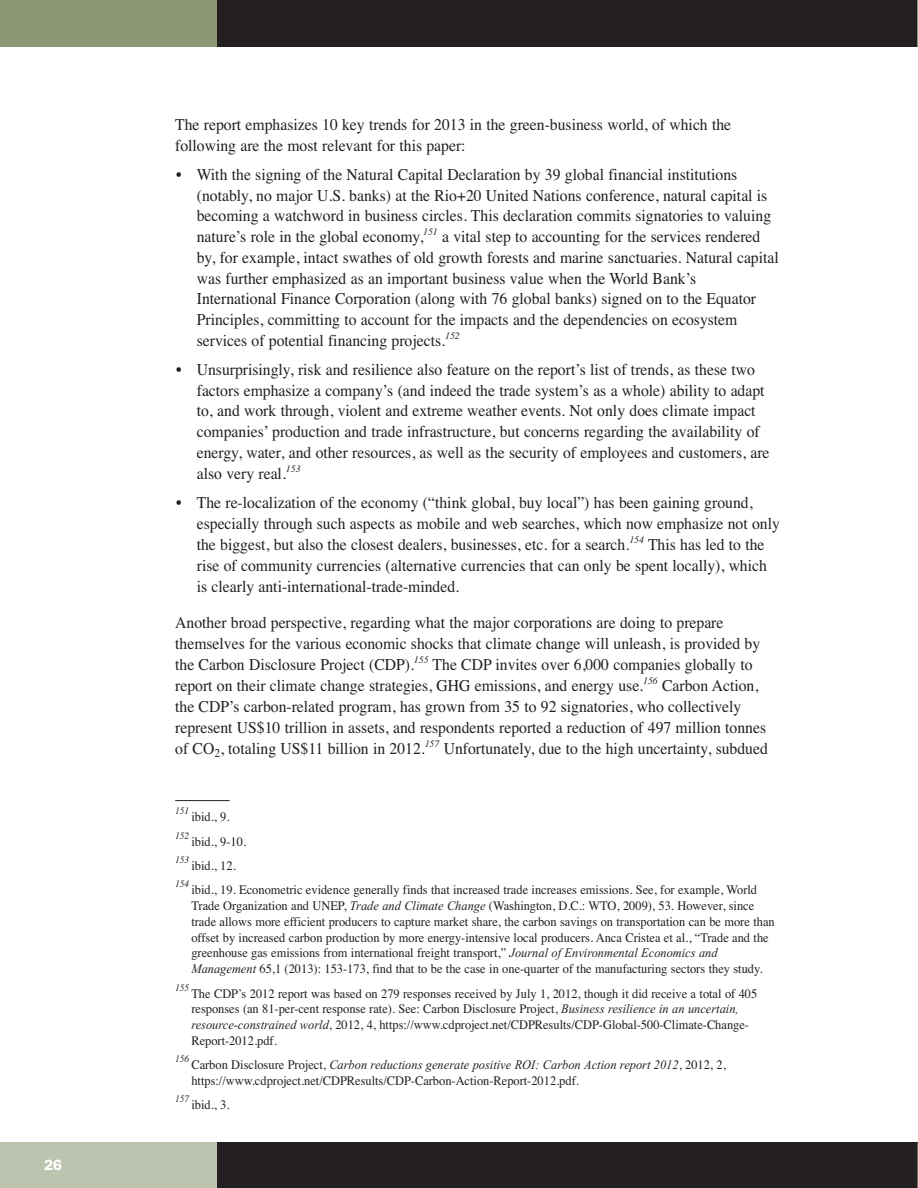
<style>
.page{position:relative;width:918px;height:1188px;background:#fff}
.page>*{position:absolute;margin:0;border:0;box-sizing:border-box;transform-origin:0 0}
.t1{font:16.5px/20.7px "Times";color:#231f20;scale:.95 1}
.t2{font:600 15px "Franklin Gothic";color:#fff}
.t3{font:13.05px/15.8px "Times";color:#231f20;scale:.95 1}
.t4{font:italic 13.05px "Times New Roman";color:#231f20;scale:.95 1}
.t5{font:italic 9.75px "Times";color:#231f20;scale:.95 1}
.s1{font-family:"Times New Roman";font-style:italic}
.s2{font-family:"Times";font-style:normal}
</style>
<div class="page">
<hr style="left:175px;top:800px;width:55px;height:1px;background:#231f20">
<div style="left:217px;top:0;width:701px;height:47px;background:#231f20"></div>
<div style="left:0;top:0;width:217px;height:47px;background:#8a9772"></div>
<div style="left:217px;top:1143px;width:701px;height:45px;background:#231f20"></div>
<div style="left:0;top:1143px;width:217px;height:45px;background:#bcc3ae"></div>
<p class="t2" style="left:44px;top:1160px;width:19px">26</p>
<p class="t1" style="left:175px;top:116px;width:587px">The report emphasizes 10 key trends for 2013 in the green-business world, of which the following are the most relevant for this paper:</p>
<p class="t1" style="left:197px;top:166px;width:614px;text-indent:-21px">• With the signing of the Natural Capital Declaration by 39 global financial institutions (notably, no major U.S. banks) at the Rio+20 United Nations conference, natural capital is becoming a watchword in business circles. This declaration commits signatories to valuing nature’s role in the global economy,<sup>151</sup> a vital step to accounting for the services rendered by, for example, intact swathes of old growth forests and marine sanctuaries. Natural capital was further emphasized as an important business value when the World Bank’s International Finance Corporation (along with 76 global banks) signed on to the Equator Principles, committing to account for the impacts and the dependencies on ecosystem services of potential financing projects.<sup>152</sup></p>
<p class="t1" style="left:197px;top:361px;width:604px;text-indent:-21px">• Unsurprisingly, risk and resilience also feature on the report’s list of trends, as these two factors emphasize a company’s (and indeed the trade system’s as a whole) ability to adapt to, and work through, violent and extreme weather events. Not only does climate impact companies’ production and trade infrastructure, but concerns regarding the availability of energy, water, and other resources, as well as the security of employees and customers, are also very real.<sup>153</sup></p>
<p class="t1" style="left:197px;top:494px;width:615px;text-indent:-21px">• The re-localization of the economy (“think global, buy local”) has been gaining ground, especially through such aspects as mobile and web searches, which now emphasize not only the biggest, but also the closest dealers, businesses, etc. for a search.<sup>154</sup> This has led to the rise of community currencies (alternative currencies that can only be spent locally), which is clearly anti-international-trade-minded.</p>
<p class="t1" style="left:175px;top:614px;width:625px">Another broad perspective, regarding what the major corporations are doing to prepare themselves for the various economic shocks that climate change will unleash, is provided by the Carbon Disclosure Project (CDP).<sup>155</sup> The CDP invites over 6,000 companies globally to report on their climate change strategies, GHG emissions, and energy use.<sup>156</sup> Carbon Action, the CDP’s carbon-related program, has grown from 35 to 92 signatories, who collectively represent US$10 trillion in assets, and respondents reported a reduction of 497 million tonnes of CO<sub>2</sub>, totaling US$11 billion in 2012.<sup>157</sup> Unfortunately, due to the high uncertainty, subdued</p>
<p class="t5" style="left:175px;top:808px;width:16px">151</p>
<p class="t3" style="left:191px;top:810px;width:42px">ibid., 9.</p>
<p class="t5" style="left:175px;top:832px;width:16px">152</p>
<p class="t3" style="left:191px;top:835px;width:59px">ibid., 9-10.</p>
<p class="t5" style="left:175px;top:856px;width:16px">153</p>
<p class="t3" style="left:191px;top:859px;width:48px">ibid., 12.</p>
<p class="t5" style="left:175px;top:881px;width:16px">154</p>
<p class="t3" style="left:191px;top:883px;width:616px">ibid., 19. Econometric evidence generally finds that increased trade increases emissions. See, for example, World Trade Organization and UNEP, <span class="s1">Trade and Climate Change</span> (Washington, D.C.: WTO, 2009), 53. However, since trade allows more efficient producers to capture market share, the carbon savings on transportation can be more than offset by increased carbon production by more energy-intensive local producers. Anca Cristea et al., “Trade and the greenhouse gas emissions from international freight transport,” <span class="s1">Journal of Environmental Economics and Management</span> 65,1 (2013): 153-173, find that to be the case in one-quarter of the manufacturing sectors they study.</p>
<p class="t5" style="left:175px;top:984px;width:16px">155</p>
<p class="t3" style="left:191px;top:987px;width:597px">The CDP’s 2012 report was based on 279 responses received by July 1, 2012, though it did receive a total of 405 responses (an 81-per-cent response rate). See: Carbon Disclosure Project, <span class="s1">Business resilience in an uncertain, resource-constrained world</span>, 2012, 4, https://www.cdproject.net/CDPResults/CDP-Global-500-Climate-Change-Report-2012.pdf.</p>
<p class="t5" style="left:175px;top:1055px;width:16px">156</p>
<p class="t4" style="left:191px;top:1060px;width:564px"><span class="s2">Carbon Disclosure Project,</span> Carbon reductions generate positive ROI: Carbon Action report 2012<span class="s2">, 2012, 2,</span></p>
<p class="t3" style="left:191px;top:1074px;width:409px">https://www.cdproject.net/CDPResults/CDP-Carbon-Action-Report-2012.pdf.</p>
<p class="t5" style="left:175px;top:1096px;width:16px">157</p>
<p class="t3" style="left:191px;top:1098px;width:42px">ibid., 3.</p>
</div>
